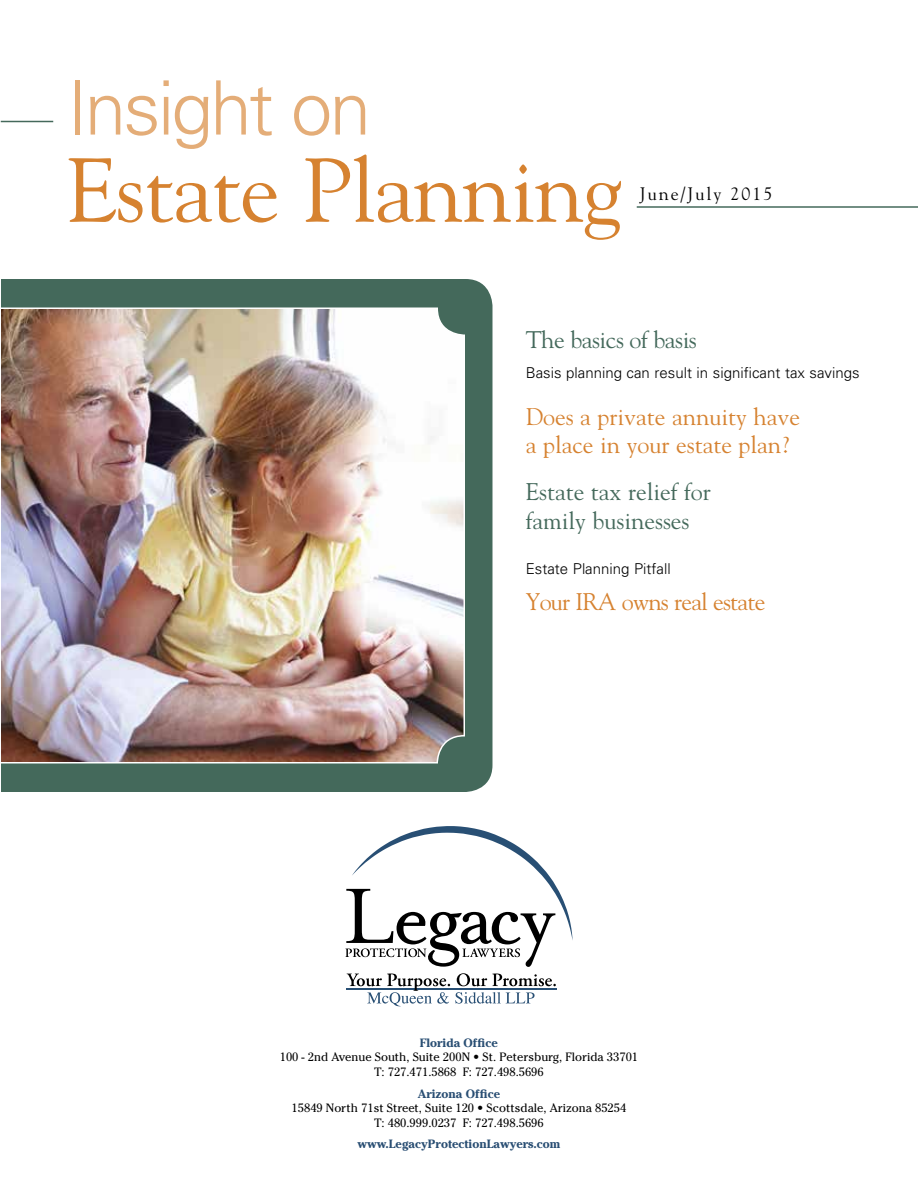
<style>
.page{position:relative;width:918px;height:1188px;background:#fff}
.page>*{position:absolute;margin:0;border:0;box-sizing:border-box;transform-origin:0 0}
.t1{font:90px "Goudy Std";letter-spacing:-.015em;color:#d68230}
.t2{font:300 75px "Univers LT Std";letter-spacing:-.04em;color:#e4ad78}
.t3{font:24px/28.8px "Goudy Std";color:#d68230}
.t4{font:24px/28.8px "Goudy Std";color:#44695b}
.t5{font:24px "Goudy Std";letter-spacing:-.03em;color:#d68230}
.t6{font:24px "Goudy Std";letter-spacing:-.02em;color:#44695b}
.t7{font:18px "Goudy Std";letter-spacing:.11em;color:#000}
.t8{font:300 15px "Univers LT Std";color:#000}
.t9{font:12px/14.4px "Cheltenham Std";color:#000;text-align:center}
.t10{font:700 12px "Cheltenham Std";color:#294e73}
</style>
<div class="page">
<div style="left:1px;top:279px;width:491px;height:513px;background:#44695b"></div>
<hr style="left:1px;top:121px;width:52px;height:1px;background:#44695b">
<hr style="left:637px;top:206px;width:281px;height:2px;background:#44695b">
<img style="left:1px;top:308px;width:464px;height:456px">
<hr style="left:346px;top:988px;width:210px;height:1px;background:#284f74">
<svg style="left:345px;top:826px;width:228px;height:141px"></svg>
<svg style="left:347px;top:973px;width:209px;height:33px"></svg>
<h2 class="t2" style="left:67px;top:63px;width:306px">Insight on</h2>
<h1 class="t1" style="left:67px;top:135px;width:557px">Estate Planning</h1>
<h3 class="t7" style="left:640px;top:182px;width:134px">June/July 2015</h3>
<h3 class="t6" style="left:526px;top:325px;width:173px">The basics of basis</h3>
<p class="t8" style="left:526px;top:364px;width:335px">Basis planning can result in significant tax savings</p>
<h3 class="t3" style="left:526px;top:402px;width:276px">Does a private annuity have a place in your estate plan?</h3>
<h3 class="t4" style="left:526px;top:477px;width:187px">Estate tax relief for family businesses</h3>
<p class="t8" style="left:526px;top:560px;width:147px">Estate Planning Pitfall</p>
<h3 class="t5" style="left:526px;top:587px;width:241px">Your IRA owns real estate</h3>
<p class="t10" style="left:420px;top:1036px;width:80px">Florida Office</p>
<p class="t9" style="left:280px;top:1050px;width:360px">100 - 2nd Avenue South, Suite 200N • St. Petersburg, Florida 33701<br>T: 727.471.5868 F: 727.498.5696</p>
<p class="t10" style="left:418px;top:1086px;width:84px">Arizona Office</p>
<p class="t9" style="left:292px;top:1101px;width:336px">15849 North 71st Street, Suite 120 • Scottsdale, Arizona 85254<br>T: 480.999.0237 F: 727.498.5696</p>
<p class="t10" style="left:358px;top:1137px;width:204px">www.LegacyProtectionLawyers.com</p>
</div>
